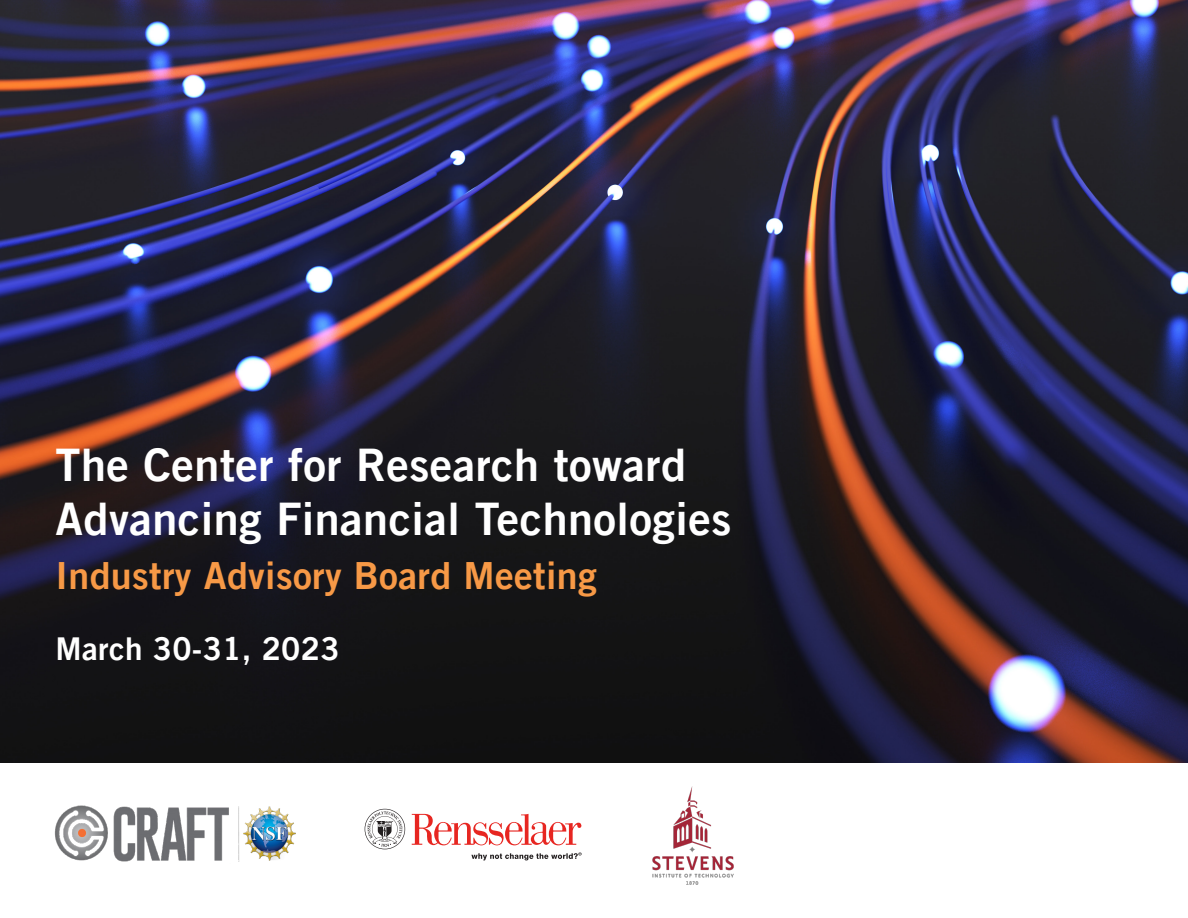
<style>
.page{position:relative;width:1188px;height:918px;background:#fff}
.page>*{position:absolute;margin:0;border:0;box-sizing:border-box;transform-origin:0 0}
.Body{font:45px/54px "Trade Gothic LT Pro Bd 2";letter-spacing:.01em;color:#fff}
.Body-2{font:37.5px "Trade Gothic LT Pro Bd 2";letter-spacing:.01em;color:#f79946}
.Body-3{font:31.5px "Trade Gothic LT Pro Bd 2";letter-spacing:.01em;color:#fff}
</style>
<div class="page">
<img style="left:0;top:0;width:1188px;height:762px">
<img style="left:652px;top:786px;width:82px;height:98px">
<svg style="left:412px;top:814px;width:169px;height:31px"></svg>
<svg style="left:365px;top:809px;width:40px;height:40px"></svg>
<svg style="left:471px;top:852px;width:111px;height:8px"></svg>
<img style="left:54px;top:806px;width:242px;height:56px">
<p class="Body" style="left:56px;top:437px;width:677px">The Center for Research toward<br>Advancing Financial Technologies</p>
<p class="Body-2" style="left:56px;top:552px;width:543px">Industry Advisory Board Meeting</p>
<p class="Body-3" style="left:56px;top:629px;width:286px">March 30-31, 2023</p>
</div>
